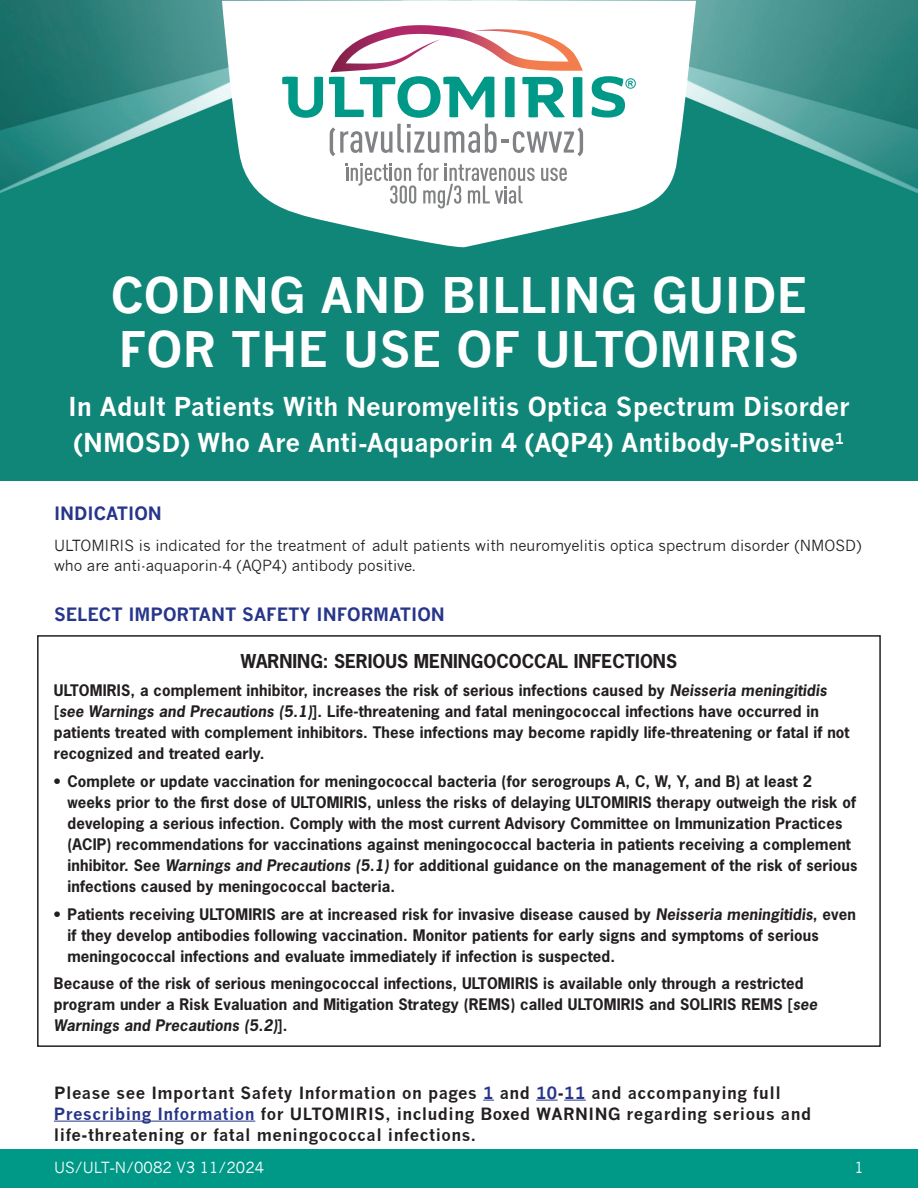
<style>
.page{position:relative;width:918px;height:1188px;background:#fff}
.page>*{position:absolute;margin:0;border:0;box-sizing:border-box;transform-origin:0 0}
.t1{font:700 48px/54px "News Gothic";color:#fff}
.t2{font:700 25.5px/36px "News Gothic";color:#fff}
.t3{font:700 18px "News Gothic";color:#27358a}
.t4{font:700 18px "News Gothic Std";color:#231f20}
.t5{font:700 16.5px/21px "News Gothic";letter-spacing:.03em;color:#231f20}
.t6{font:700 15px/21px "News Gothic Std";letter-spacing:.01em;color:#231f20}
.t7{font:15px/19.5px "News Gothic";color:#231f20}
.t8{font:15px "News Gothic";color:#fff}
.s1{font-family:"Arial"}
.s2{font-style:italic}
.s3{color:#27358a}
</style>
<div class="page">
<div style="left:0;top:1150px;width:918px;height:38px;background:#098"></div>
<svg style="left:536px;top:1100px;width:22px;height:1px"></svg>
<svg style="left:564px;top:1100px;width:22px;height:1px"></svg>
<hr style="left:54px;top:1121px;width:201px;height:1px;background:#27358a">
<img style="left:0;top:0;width:918px;height:481px">
<svg style="left:222px;top:1px;width:474px;height:249px"></svg>
<svg style="left:330px;top:124px;width:253px;height:32px"></svg>
<svg style="left:541px;top:168px;width:26px;height:13px"></svg>
<svg style="left:282px;top:76px;width:41px;height:42px"></svg>
<svg style="left:329px;top:25px;width:254px;height:93px"></svg>
<svg style="left:591px;top:76px;width:45px;height:42px"></svg>
<svg style="left:346px;top:163px;width:189px;height:45px"></svg>
<div style="left:37px;top:635px;width:844px;height:412px;border:2px solid #231f20"></div>
<h1 class="t1" style="left:111px;top:267px;width:698px">CODING AND BILLING GUIDE<br>FOR THE USE OF ULTOMIRIS</h1>
<h2 class="t2" style="left:68px;top:388px;width:783px">In Adult Patients With Neuromyelitis Optica Spectrum Disorder (NMOSD) Who Are Anti<span class="s1">-</span>Aquaporin 4 (AQP4) Antibody<span class="s1">-</span>Positive<sup>1</sup></h2>
<p class="t3" style="left:54px;top:502px;width:109px">INDICATION</p>
<p class="t7" style="left:54px;top:536px;width:809px">ULTOMIRIS is indicated for the treatment of adult patients with neuromyelitis optica spectrum disorder (NMOSD) who are anti-aquaporin-4 (AQP4) antibody positive.</p>
<p class="t3" style="left:54px;top:604px;width:393px">SELECT IMPORTANT SAFETY INFORMATION</p>
<p class="t4" style="left:241px;top:650px;width:438px">WARNING: SERIOUS MENINGOCOCCAL INFECTIONS</p>
<p class="t6" style="left:54px;top:680px;width:797px">ULTOMIRIS, a complement inhibitor, increases the risk of serious infections caused by <span class="s2">Neisseria meningitidis </span>[<span class="s2">see Warnings and Precautions (5.1)</span>]. Life-threatening and fatal meningococcal infections have occurred in patients treated with complement inhibitors. These infections may become rapidly life-threatening or fatal if not recognized and treated early.</p>
<p class="t6" style="left:67px;top:770px;width:792px;text-indent:-14px">• Complete or update vaccination for meningococcal bacteria (for serogroups A, C, W, Y, and B) at least 2 weeks prior to the first dose of ULTOMIRIS, unless the risks of delaying ULTOMIRIS therapy outweigh the risk of developing a serious infection. Comply with the most current Advisory Committee on Immunization Practices (ACIP) recommendations for vaccinations against meningococcal bacteria in patients receiving a complement inhibitor. See <span class="s2">Warnings and Precautions (5.1)</span> for additional guidance on the management of the risk of serious infections caused by meningococcal bacteria.</p>
<p class="t6" style="left:67px;top:903px;width:790px;text-indent:-14px">• Patients receiving ULTOMIRIS are at increased risk for invasive disease caused by <span class="s2">Neisseria meningitidis</span>, even if they develop antibodies following vaccination. Monitor patients for early signs and symptoms of serious meningococcal infections and evaluate immediately if infection is suspected.</p>
<p class="t6" style="left:54px;top:973px;width:765px">Because of the risk of serious meningococcal infections, ULTOMIRIS is available only through a restricted program under a Risk Evaluation and Mitigation Strategy (REMS) called ULTOMIRIS and SOLIRIS REMS [<span class="s2">see<br>Warnings and Precautions (5.2)</span>].</p>
<p class="t5" style="left:54px;top:1082px;width:759px">Please see Important Safety Information on pages <span class="s3">1</span> and <span class="s3">10</span>‑<span class="s3">11</span> and accompanying full<br><span class="s3">Prescribing Information</span> for ULTOMIRIS, including Boxed WARNING regarding serious and life-threatening or fatal meningococcal infections.</p>
<p class="t8" style="left:54px;top:1159px;width:212px">US/ULT<span class="s1">-</span>N/0082 V3 11/2024</p>
<p class="t8" style="left:855px;top:1159px;width:11px">1</p>
</div>
